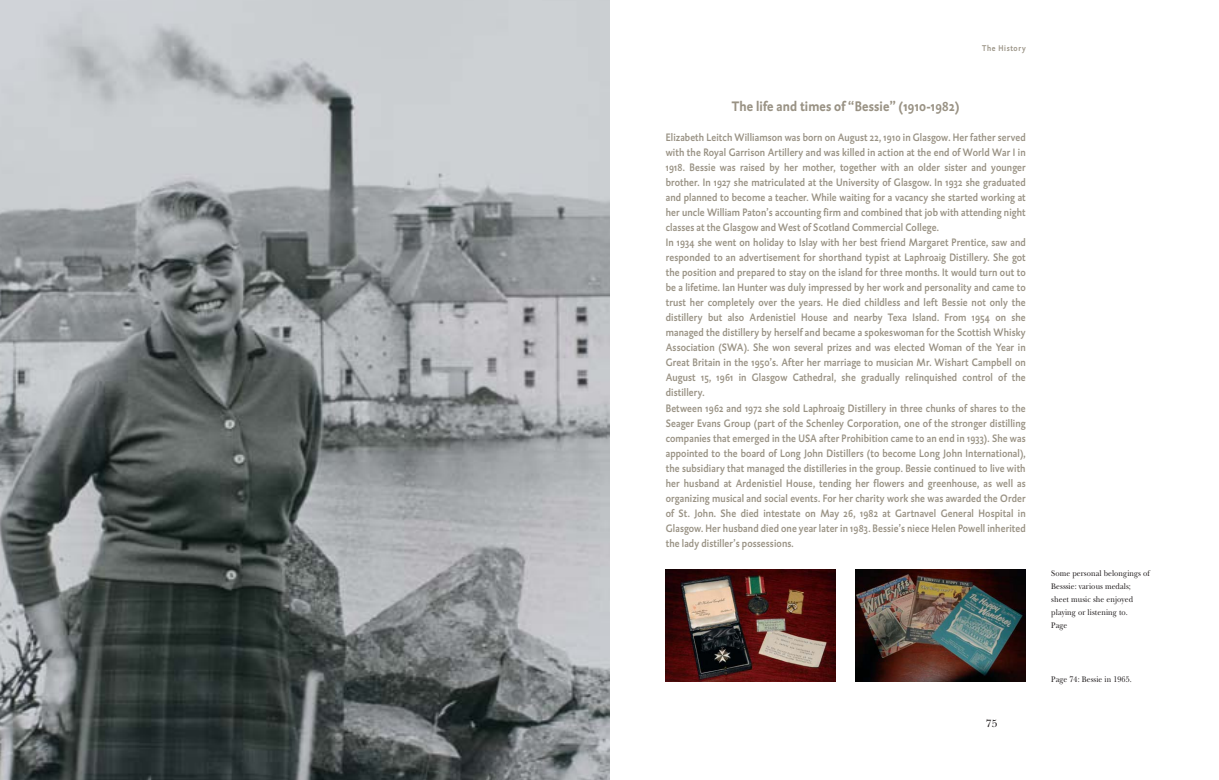
<style>
.page{position:relative;width:1219px;height:780px;background:#fff}
.page>*{position:absolute;margin:0;border:0;box-sizing:border-box;transform-origin:0 0}
.t1{font:700 14px "DTL Caspari ST";letter-spacing:.01em;color:#999284;scale:.9 1}
.t2{font:500 11px/15px "DTL Caspari ST";letter-spacing:.01em;color:#999284;scale:.9 1}
.t3{font:11px "New Baskerville";color:#231f20}
.t4{font:8.5px/13px "New Baskerville";letter-spacing:.01em;color:#231f20;scale:.9 1}
.t5{font:500 8.5px "DTL Caspari ST";letter-spacing:.085em;color:#999284;scale:.9 1}
</style>
<div class="page">
<img style="left:856px;top:569px;width:170px;height:112px">
<img style="left:0;top:0;width:609px;height:779px">
<img style="left:666px;top:569px;width:170px;height:112px">
<p class="t5" style="left:982px;top:45px;width:50px">The History</p>
<p class="t1" style="left:732px;top:101px;width:254px">The life and times of “Bessie” (1910-1982)</p>
<p class="t2" style="left:666px;top:131px;width:402px">Elizabeth Leitch Williamson was born on August 22, 1910 in Glasgow. Her father served with the Royal Garrison Artillery and was killed in action at the end of World War I in 1918. Bessie was raised by her mother, together with an older sister and younger brother. In 1927 she matriculated at the University of Glasgow. In 1932 she graduated and planned to become a teacher. While waiting for a vacancy she started working at her uncle William Paton’s accounting firm and combined that job with attending night classes at the Glasgow and West of Scotland Commercial College.<br>In 1934 she went on holiday to Islay with her best friend Margaret Prentice, saw and responded to an advertisement for shorthand typist at Laphroaig Distillery. She got the position and prepared to stay on the island for three months. It would turn out to be a lifetime. Ian Hunter was duly impressed by her work and personality and came to trust her completely over the years. He died childless and left Bessie not only the distillery but also Ardenistiel House and nearby Texa Island. From 1954 on she managed the distillery by herself and became a spokeswoman for the Scottish Whisky Association (SWA). She won several prizes and was elected Woman of the Year in Great Britain in the 1950’s. After her marriage to musician Mr. Wishart Campbell on August 15, 1961 in Glasgow Cathedral, she gradually relinquished control of the distillery.<br>Between 1962 and 1972 she sold Laphroaig Distillery in three chunks of shares to the Seager Evans Group (part of the Schenley Corporation, one of the stronger distilling companies that emerged in the USA after Prohibition came to an end in 1933). She was appointed to the board of Long John Distillers (to become Long John International), the subsidiary that managed the distilleries in the group. Bessie continued to live with her husband at Ardenistiel House, tending her flowers and greenhouse, as well as organizing musical and social events. For her charity work she was awarded the Order of St. John. She died intestate on May 26, 1982 at Gartnavel General Hospital in Glasgow. Her husband died one year later in 1983. Bessie’s niece Helen Powell inherited the lady distiller’s possessions.</p>
<p class="t3" style="left:986px;top:719px;width:13px">75</p>
<p class="t4" style="left:1051px;top:568px;width:111px">Some personal belongings of<br>Besssie: various medals; sheet music she enjoyed playing or listening to.<br>Page</p>
<p class="t4" style="left:1051px;top:673px;width:91px">Page 74: Bessie in 1965.</p>
</div>
